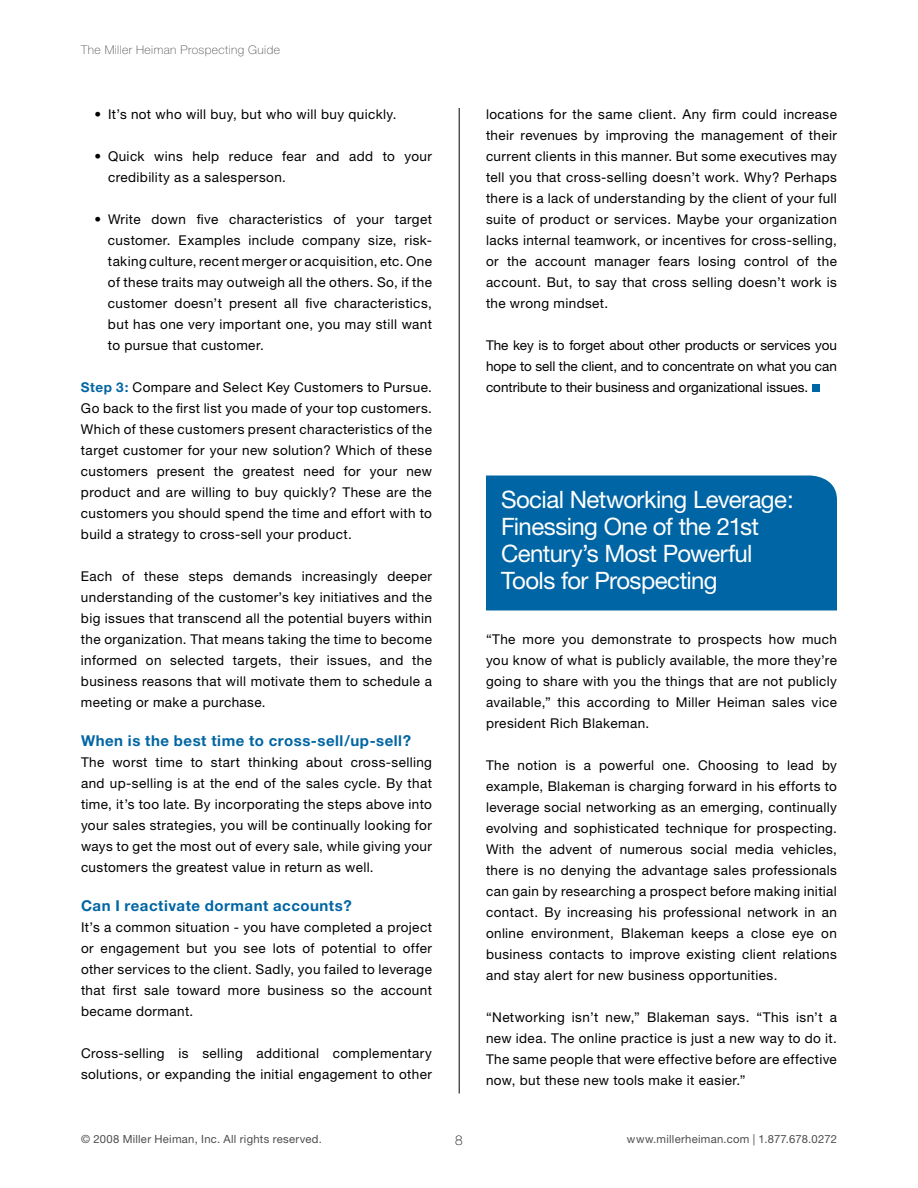
<style>
.page{position:relative;width:918px;height:1188px;background:#fff}
.page>*{position:absolute;margin:0;border:0;box-sizing:border-box;transform-origin:0 0}
.t1{font:24px/27px "Helvetica Neue";letter-spacing:-.025em;color:#fff}
.t2{font:700 15px "Helvetica Neue";letter-spacing:.035em;color:#0065a4}
.t3{font:13.5px/21px "Helvetica Neue";letter-spacing:.03em;color:#000;text-align:justify}
.t4{font:100 13.5px "Helvetica Neue";color:#000}
.t5{font:100 12px "Helvetica Neue";letter-spacing:.035em;color:#4d4d4f}
.t6{font:11.25px "Helvetica Neue";letter-spacing:.025em;color:#4d4d4f}
.s1{font-weight:700;color:#0065a4}
</style>
<div class="page">
<hr style="left:459px;top:108px;width:1px;height:986px;background:#000">
<div style="left:812px;top:384px;width:8px;height:8px;background:#0065a4"></div>
<div style="left:486px;top:476px;width:351px;height:134px;background:#0065a4"></div>
<p class="t5" style="left:81px;top:43px;width:201px">The Miller Heiman Prospecting Guide</p>
<p class="t3" style="left:94px;top:103px;width:304px">• It’s not who will buy, but who will buy quickly.</p>
<p class="t3" style="left:108px;top:145px;width:325px;text-indent:-14px">• Quick wins help reduce fear and add to your credibility as a salesperson.</p>
<p class="t3" style="left:108px;top:208px;width:326px;text-indent:-13px">• Write down five characteristics of your target customer. Examples include company size, risk&shy;taking culture, recent merger or acquisition, etc. One of these traits may outweigh all the others. So, if the customer doesn’t present all five characteristics, but has one very important one, you may still want to pursue that customer.</p>
<p class="t3" style="left:81px;top:376px;width:353px"><span class="s1">Step 3:</span> Compare and Select Key Customers to Pursue.<br>Go back to the first list you made of your top customers.<br>Which of these customers present characteristics of the target customer for your new solution? Which of these customers present the greatest need for your new product and are willing to buy quickly? These are the customers you should spend the time and effort with to build a strategy to cross-sell your product.</p>
<p class="t3" style="left:81px;top:565px;width:353px">Each of these steps demands increasingly deeper understanding of the customer’s key initiatives and the big issues that transcend all the potential buyers within the organization. That means taking the time to become informed on selected targets, their issues, and the business reasons that will motivate them to schedule a meeting or make a purchase.</p>
<p class="t2" style="left:81px;top:731px;width:332px">When is the best time to cross-sell/up-sell?</p>
<p class="t3" style="left:81px;top:751px;width:353px">The worst time to start thinking about cross-selling and up-selling is at the end of the sales cycle. By that time, it’s too late. By incorporating the steps above into your sales strategies, you will be continually looking for ways to get the most out of every sale, while giving your customers the greatest value in return as well.</p>
<p class="t2" style="left:81px;top:896px;width:272px">Can I reactivate dormant accounts?</p>
<p class="t3" style="left:81px;top:916px;width:353px">It’s a common situation - you have completed a project or engagement but you see lots of potential to offer other services to the client. Sadly, you failed to leverage that first sale toward more business so the account became dormant.</p>
<p class="t3" style="left:81px;top:1042px;width:353px">Cross-selling is selling additional complementary solutions, or expanding the initial engagement to other</p>
<p class="t3" style="left:486px;top:103px;width:353px">locations for the same client. Any firm could increase their revenues by improving the management of their current clients in this manner. But some executives may tell you that cross-selling doesn’t work. Why? Perhaps there is a lack of understanding by the client of your full suite of product or services. Maybe your organization lacks internal teamwork, or incentives for cross-selling, or the account manager fears losing control of the account. But, to say that cross selling doesn’t work is the wrong mindset.</p>
<p class="t3" style="left:486px;top:334px;width:353px">The key is to forget about other products or services you hope to sell the client, and to concentrate on what you can contribute to their business and organizational issues.</p>
<h1 class="t1" style="left:501px;top:486px;width:294px">Social Networking Leverage:<br>Finessing One of the 21st<br>Century’s Most Powerful<br>Tools for Prospecting</h1>
<p class="t3" style="left:486px;top:628px;width:353px">“The more you demonstrate to prospects how much you know of what is publicly available, the more they’re going to share with you the things that are not publicly available,” this according to Miller Heiman sales vice president Rich Blakeman.</p>
<p class="t3" style="left:486px;top:754px;width:353px">The notion is a powerful one. Choosing to lead by example, Blakeman is charging forward in his efforts to leverage social networking as an emerging, continually evolving and sophisticated technique for prospecting.<br>With the advent of numerous social media vehicles, there is no denying the advantage sales professionals can gain by researching a prospect before making initial contact. By increasing his professional network in an online environment, Blakeman keeps a close eye on business contacts to improve existing client relations and stay alert for new business opportunities.</p>
<p class="t3" style="left:486px;top:1006px;width:352px">“Networking isn’t new,” Blakeman says. “This isn’t a new idea. The online practice is just a new way to do it.<br>The same people that were effective before are effective now, but these new tools make it easier.”</p>
<p class="t6" style="left:81px;top:1132px;width:242px">© 2008 Miller Heiman, Inc. All rights reserved.</p>
<p class="t6" style="left:627px;top:1132px;width:212px">www.millerheiman.com | 1.877.678.0272</p>
<p class="t4" style="left:455px;top:1132px;width:9px">8</p>
</div>
